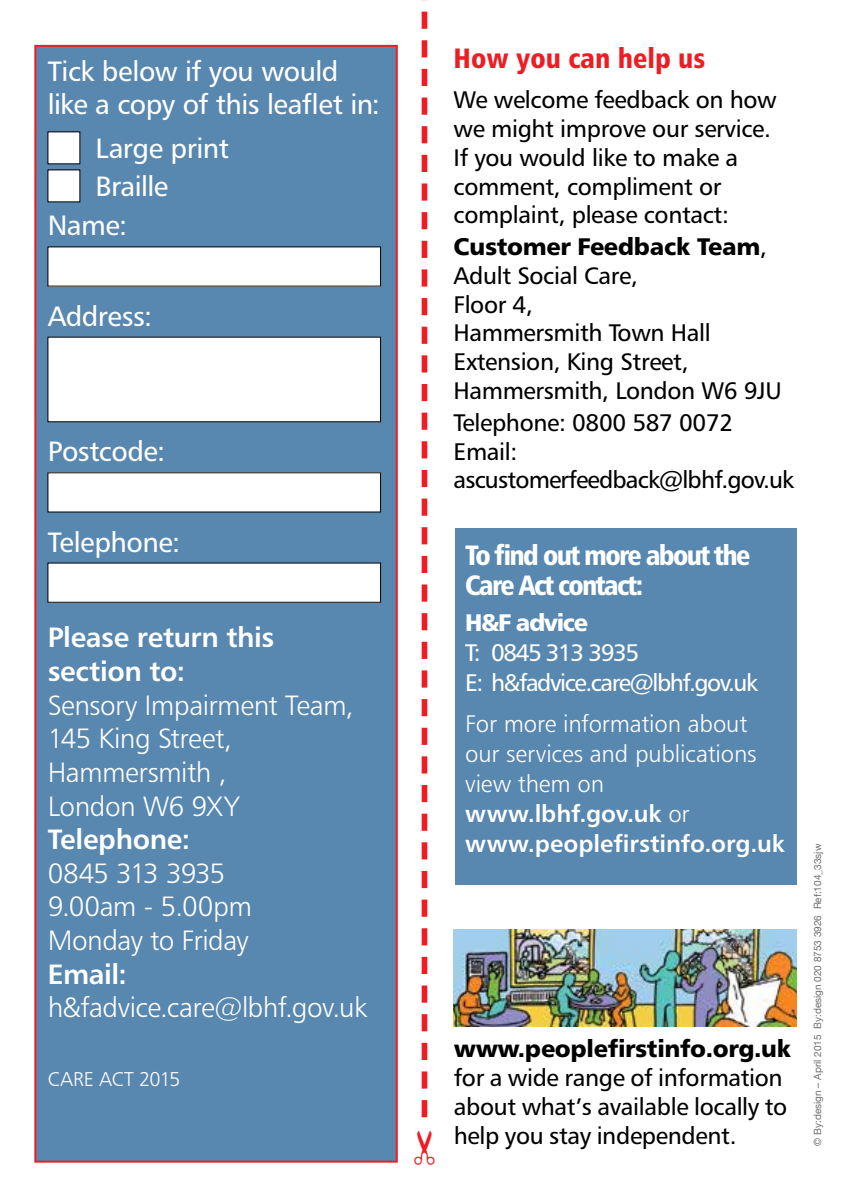
<style>
.page{position:relative;width:842px;height:1191px;background:#fff}
.page>*{position:absolute;margin:0;border:0;box-sizing:border-box;transform-origin:0 0}
.t1{font:28px/33.6px "Humanist 777 BT Light B";letter-spacing:-.02em;color:#fff}
.t2{font:28px/33.6px "Humanist 777 BT Roman B";letter-spacing:-.02em;color:#fff}
.t3{font:28px/33.6px "Humanist 777 BT Bold B";letter-spacing:-.015em;color:#fff}
.t4{font:28px/30px "Humanist 777 BT Black Condensed B";letter-spacing:-.06em;color:#fff}
.t5{font:28px "Humanist 777 BT Black Condensed B";color:#ed1d24}
.t6{font:24px/28.8px "Humanist 777 BT Roman B";letter-spacing:-.015em;color:#000}
.t7{font:24px/30px "Humanist 777 BT Light B";letter-spacing:-.01em;color:#fff}
.t8{font:24px/28.8px "Humanist 777 BT Roman B";letter-spacing:-.035em;color:#000}
.t9{font:24px "Humanist 777 BT Black B";letter-spacing:-.015em;color:#000}
.t10{font:24px/30px "Humanist 777 BT Bold B";letter-spacing:-.005em;color:#fff}
.t11{font:24px/30px "Humanist 777 BT Roman B";letter-spacing:-.06em;color:#fff}
.t12{font:24px "Humanist 777 BT Black B";letter-spacing:-.06em;color:#fff}
.t13{font:20px "Humanist 777 BT Light B";letter-spacing:-.01em;color:#fff}
.t14{font:10px "Helvetica Neue";color:#6d6e71}
.s1{font-family:"Humanist 777 BT Roman B"}
.s2{font-family:"Humanist 777 BT Light B"}
</style>
<div class="page">
<div style="left:455px;top:528px;width:342px;height:356px;background:#5887b0"></div>
<svg style="left:422px;top:0;width:5px;height:1117px"></svg>
<img style="left:454px;top:929px;width:343px;height:98px">
<div style="left:35px;top:46px;width:362px;height:1115px;background:#5887b0"></div>
<div style="left:48px;top:132px;width:32px;height:32px;background:#fff"></div>
<div style="left:48px;top:170px;width:32px;height:32px;background:#fff"></div>
<div style="left:48px;top:247px;width:332px;height:39px;background:#fff"></div>
<div style="left:48px;top:337px;width:332px;height:85px;background:#fff"></div>
<div style="left:48px;top:473px;width:332px;height:39px;background:#fff"></div>
<div style="left:48px;top:563px;width:332px;height:39px;background:#fff"></div>
<div style="left:34px;top:45px;width:364px;height:1117px;border:2px solid #ed1d24"></div>
<p class="t2" style="left:48px;top:54px;width:334px">Tick below if you would like a copy of this leaflet in:</p>
<p class="t2" style="left:95px;top:131px;width:135px">Large print</p>
<p class="t2" style="left:95px;top:169px;width:75px">Braille</p>
<p class="t2" style="left:48px;top:208px;width:81px">Name:</p>
<p class="t2" style="left:48px;top:298px;width:106px">Address:</p>
<p class="t2" style="left:48px;top:434px;width:119px">Postcode:</p>
<p class="t2" style="left:48px;top:524px;width:134px">Telephone:</p>
<p class="t3" style="left:48px;top:620px;width:228px">Please return this section to:</p>
<p class="t1" style="left:48px;top:687px;width:308px">Sensory Impairment Team,<br>145 King Street,<br>Hammersmith ,<br>London W6 9XY</p>
<p class="t3" style="left:48px;top:822px;width:144px">Telephone:</p>
<p class="t1" style="left:48px;top:855px;width:206px">0845 313 3935<br>9.00am - 5.00pm<br>Monday to Friday</p>
<p class="t3" style="left:48px;top:956px;width:81px">Email:</p>
<p class="t1" style="left:48px;top:990px;width:321px">h&amp;fadvice.care@lbhf.gov.uk</p>
<p class="t13" style="left:48px;top:1067px;width:134px">CARE ACT 2015</p>
<p class="t5" style="left:454px;top:40px;width:253px">How you can help us</p>
<p class="t6" style="left:454px;top:85px;width:325px">We welcome feedback on how we might improve our service.<br>If you would like to make a comment, compliment or complaint, please contact:</p>
<p class="t9" style="left:454px;top:231px;width:315px">Customer Feedback Team<span class="s1">,</span></p>
<p class="t6" style="left:454px;top:261px;width:330px">Adult Social Care,<br>Floor 4,<br>Hammersmith Town Hall<br>Extension, King Street,<br>Hammersmith, London W6 9JU</p>
<p class="t8" style="left:454px;top:407px;width:342px">Telephone: 0800 587 0072<br>Email: ascustomerfeedback@lbhf.gov.uk</p>
<p class="t4" style="left:465px;top:540px;width:287px">To find out more about the<br>Care Act contact:</p>
<p class="t12" style="left:465px;top:607px;width:124px">H&amp;F advice</p>
<p class="t11" style="left:465px;top:637px;width:295px">T: 0845 313 3935<br>E: h&amp;fadvice.care@lbhf.gov.uk</p>
<p class="t7" style="left:465px;top:708px;width:293px">For more information about our services and publications view them on</p>
<p class="t10" style="left:465px;top:798px;width:321px">www.lbhf.gov.uk <span class="s2">or </span>www.peoplefirstinfo.org.uk</p>
<p class="t9" style="left:454px;top:1033px;width:339px">www.peoplefirstinfo.org.uk</p>
<p class="t6" style="left:454px;top:1063px;width:335px">for a wide range of information about what’s available locally to help you stay independent.</p>
<p class="t14" style="left:812px;top:1145px;width:303px;rotate:-90deg">© By:design – April 2015 By:design 020 8753 3926 Ref:104_33sjw</p>
</div>
